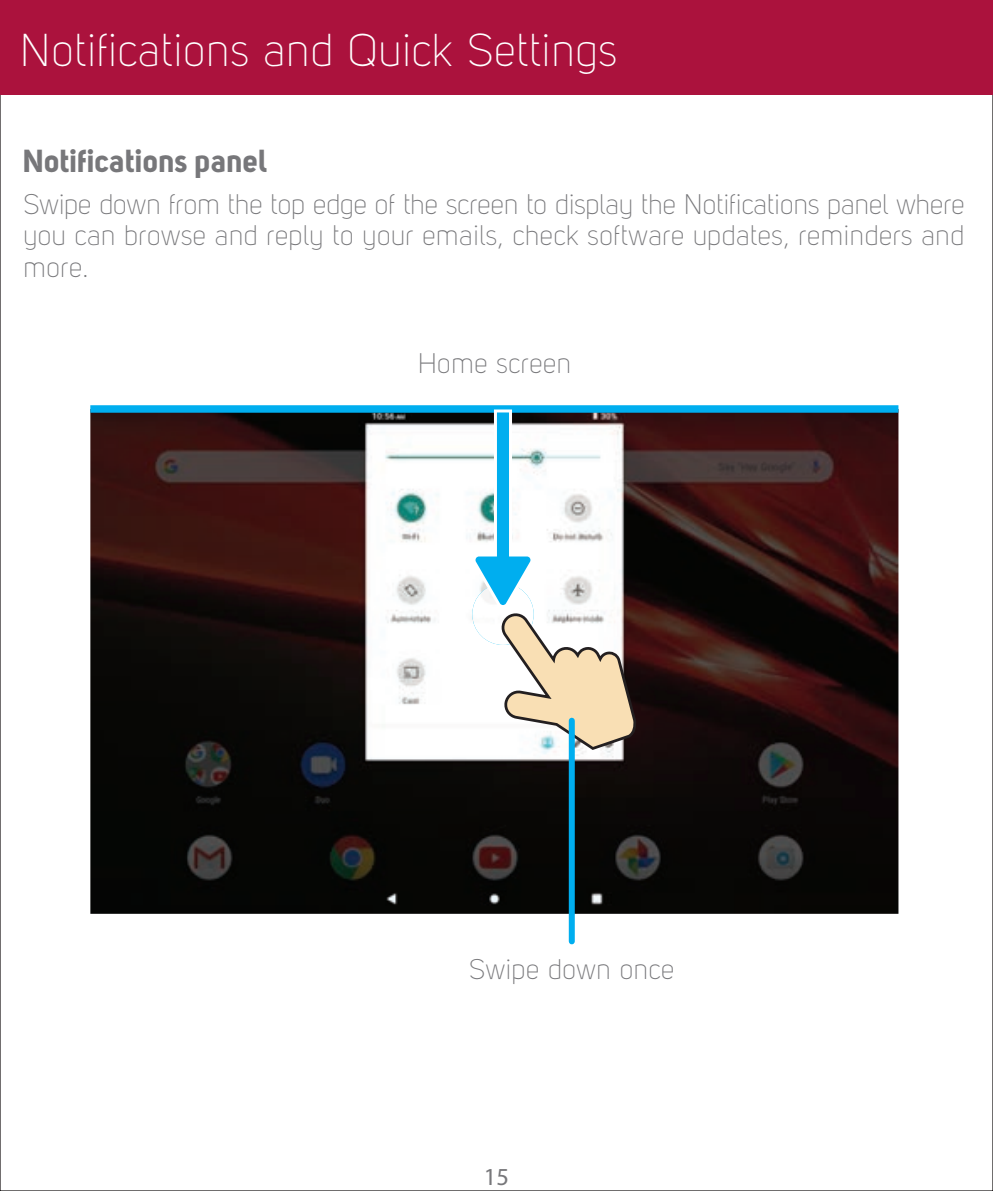
<style>
.page{position:relative;width:993px;height:1191px;background:#fff}
.page>*{position:absolute;margin:0;border:0;box-sizing:border-box;transform-origin:0 0}
.t1{font:45.5px "Uni Sans Light";color:#fff}
.t2{font:31.5px "Uni Sans Bold";color:#77777a}
.t3{font:28px/31.5px "Uni Sans Light";color:#77777a;text-align:justify}
.t4{font:24.5px "Myriad Pro";color:#77777a}
</style>
<div class="page">
<div style="left:0;top:0;width:992px;height:94px;background:#ab123d"></div>
<img style="left:90px;top:413px;width:808px;height:501px">
<div style="left:90px;top:405px;width:808px;height:8px;background:#00aeef"></div>
<svg style="left:472px;top:409px;width:165px;height:342px"></svg>
<div style="left:568px;top:721px;width:6px;height:220px;background:#00aeef"></div>
<h1 class="t1" style="left:20px;top:24px;width:599px">Notifications and Quick Settings</h1>
<p class="t2" style="left:23px;top:141px;width:246px">Notifications panel</p>
<p class="t3" style="left:23px;top:188px;width:943px">Swipe down from the top edge of the screen to display the Notifications panel where you can browse and reply to your emails, check software updates, reminders and more.</p>
<p class="t3" style="left:417px;top:348px;width:155px">Home screen</p>
<p class="t3" style="left:469px;top:953px;width:207px">Swipe down once</p>
<p class="t4" style="left:484px;top:1162px;width:27px">15</p>
</div>
